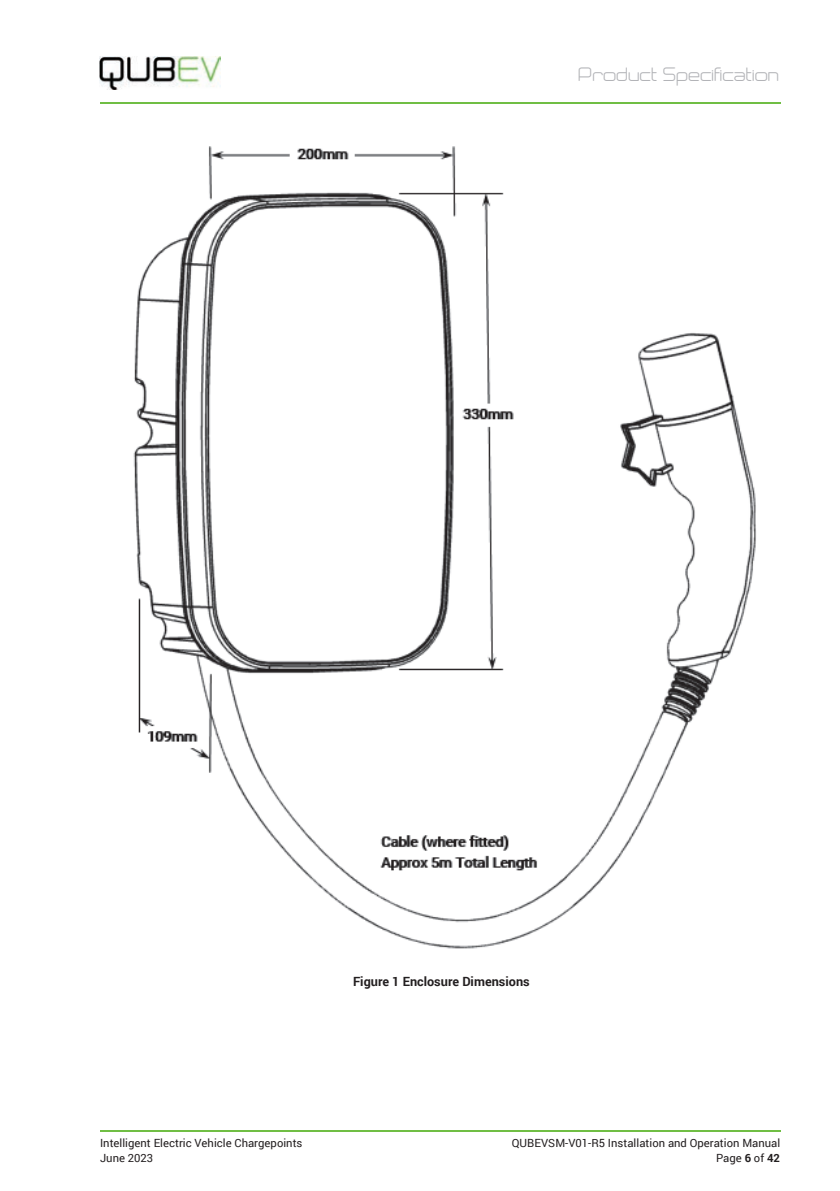
<style>
.page{position:relative;width:840px;height:1191px;background:#fff}
.page>*{position:absolute;margin:0;border:0;box-sizing:border-box;transform-origin:0 0}
.t1{font:17px "Neogrey";color:#b2b3b7}
.t2{font:700 12.6px "Roboto";color:#231f20}
.t3{font:11.2px "Roboto";color:#231f20}
.s1{font-weight:700}
</style>
<div class="page">
<hr style="left:100px;top:103px;width:679px;height:1px;background:#70be44">
<hr style="left:100px;top:1130px;width:679px;height:1px;background:#70be44">
<img style="left:100px;top:56px;width:120px;height:34px">
<img style="left:133px;top:146px;width:623px;height:803px">
<h1 class="t1" style="left:578px;top:63px;width:202px">Product Specification</h1>
<p class="t2" style="left:353px;top:972px;width:178px">Figure 1 Enclosure Dimensions</p>
<p class="t3" style="left:100px;top:1135px;width:204px">Intelligent Electric Vehicle Chargepoints</p>
<p class="t3" style="left:511px;top:1135px;width:270px">QUBEVSM-V01-R5 Installation and Operation Manual</p>
<p class="t3" style="left:100px;top:1150px;width:55px">June 2023</p>
<p class="t3" style="left:715px;top:1150px;width:65px">Page <span class="s1">6</span> of <span class="s1">42</span></p>
</div>
